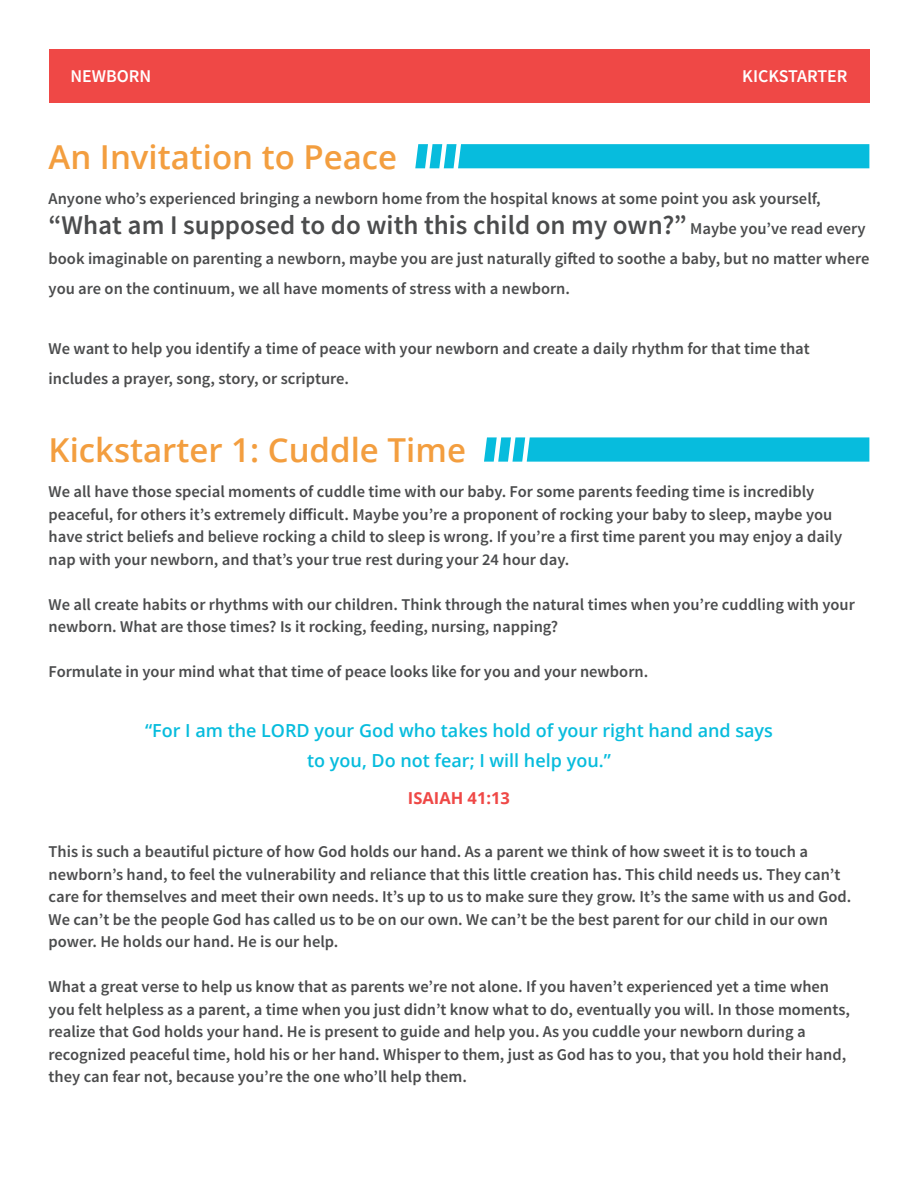
<style>
.page{position:relative;width:918px;height:1188px;background:#fff}
.page>*{position:absolute;margin:0;border:0;box-sizing:border-box;transform-origin:0 0}
.t1{font:600 33px "Open Sans";color:#f39e3f}
.Body{font:600 27px "Source Sans Pro";color:#4b4c4d}
.Verse{font:600 18px/30px "Open Sans";color:#07bcdd;text-align:center}
.Header_White{font:600 18px "Source Sans Pro";color:#fff}
.Body-2{font:600 16.5px/22.5px "Source Sans Pro";color:#4b4c4d}
.Book_of_the_Bible{font:700 16.5px "Open Sans";color:#ef4846}
.s1{font-size:16.5px}
</style>
<div class="page">
<div style="left:49px;top:49px;width:820px;height:54px;background:#ef4846"></div>
<svg style="left:415px;top:144px;width:454px;height:24px;background:#11bede"></svg>
<svg style="left:484px;top:437px;width:385px;height:25px;background:#18c0df"></svg>
<p class="Header_White" style="left:70px;top:65px;width:82px">NEWBORN</p>
<p class="Header_White" style="left:742px;top:65px;width:107px">KICKSTARTER</p>
<p class="t1" style="left:49px;top:134px;width:350px">An Invitation to Peace</p>
<p class="Body-2" style="left:49px;top:188px;width:774px">Anyone who’s experienced bringing a newborn home from the hospital knows at some point you ask yourself,</p>
<p class="Body" style="left:49px;top:208px;width:819px">“What am I supposed to do with this child on my own?” <span class="s1">Maybe you’ve read every</span></p>
<p class="Body-2" style="left:49px;top:244px;width:822px;line-height:30px">book imaginable on parenting a newborn, maybe you are just naturally gifted to soothe a baby, but no matter where you are on the continuum, we all have moments of stress with a newborn.</p>
<p class="Body-2" style="left:49px;top:334px;width:763px;line-height:30px">We want to help you identify a time of peace with your newborn and create a daily rhythm for that time that includes a prayer, song, story, or scripture.</p>
<p class="t1" style="left:49px;top:427px;width:419px">Kickstarter 1: Cuddle Time</p>
<p class="Body-2" style="left:49px;top:481px;width:767px">We all have those special moments of cuddle time with our baby. For some parents feeding time is incredibly</p>
<p class="Body-2" style="left:49px;top:503px;width:795px">peaceful, for others it’s extremely difficult. Maybe you’re a proponent of rocking your baby to sleep, maybe you have strict beliefs and believe rocking a child to sleep is wrong. If you’re a first time parent you may enjoy a daily nap with your newborn, and that’s your true rest during your 24 hour day.</p>
<p class="Body-2" style="left:49px;top:593px;width:808px">We all create habits or rhythms with our children. Think through the natural times when you’re cuddling with your newborn. What are those times? Is it rocking, feeding, nursing, napping?</p>
<p class="Body-2" style="left:49px;top:661px;width:601px">Formulate in your mind what that time of peace looks like for you and your newborn.</p>
<p class="Verse" style="left:145px;top:715px;width:630px">“For I am the LORD your God who takes hold of your right hand and says to you, Do not fear; I will help you.”</p>
<p class="Book_of_the_Bible" style="left:408px;top:786px;width:104px">ISAIAH 41:13</p>
<p class="Body-2" style="left:49px;top:841px;width:804px">This is such a beautiful picture of how God holds our hand. As a parent we think of how sweet it is to touch a newborn’s hand, to feel the vulnerability and reliance that this little creation has. This child needs us. They can’t care for themselves and meet their own needs. It’s up to us to make sure they grow. It’s the same with us and God.<br>We can’t be the people God has called us to be on our own. We can’t be the best parent for our child in our own power. He holds our hand. He is our help.</p>
<p class="Body-2" style="left:49px;top:976px;width:803px">What a great verse to help us know that as parents we’re not alone. If you haven’t experienced yet a time when you felt helpless as a parent, a time when you just didn’t know what to do, eventually you will. In those moments, realize that God holds your hand. He is present to guide and help you. As you cuddle your newborn during a recognized peaceful time, hold his or her hand. Whisper to them, just as God has to you, that you hold their hand, they can fear not, because you’re the one who’ll help them.</p>
</div>
